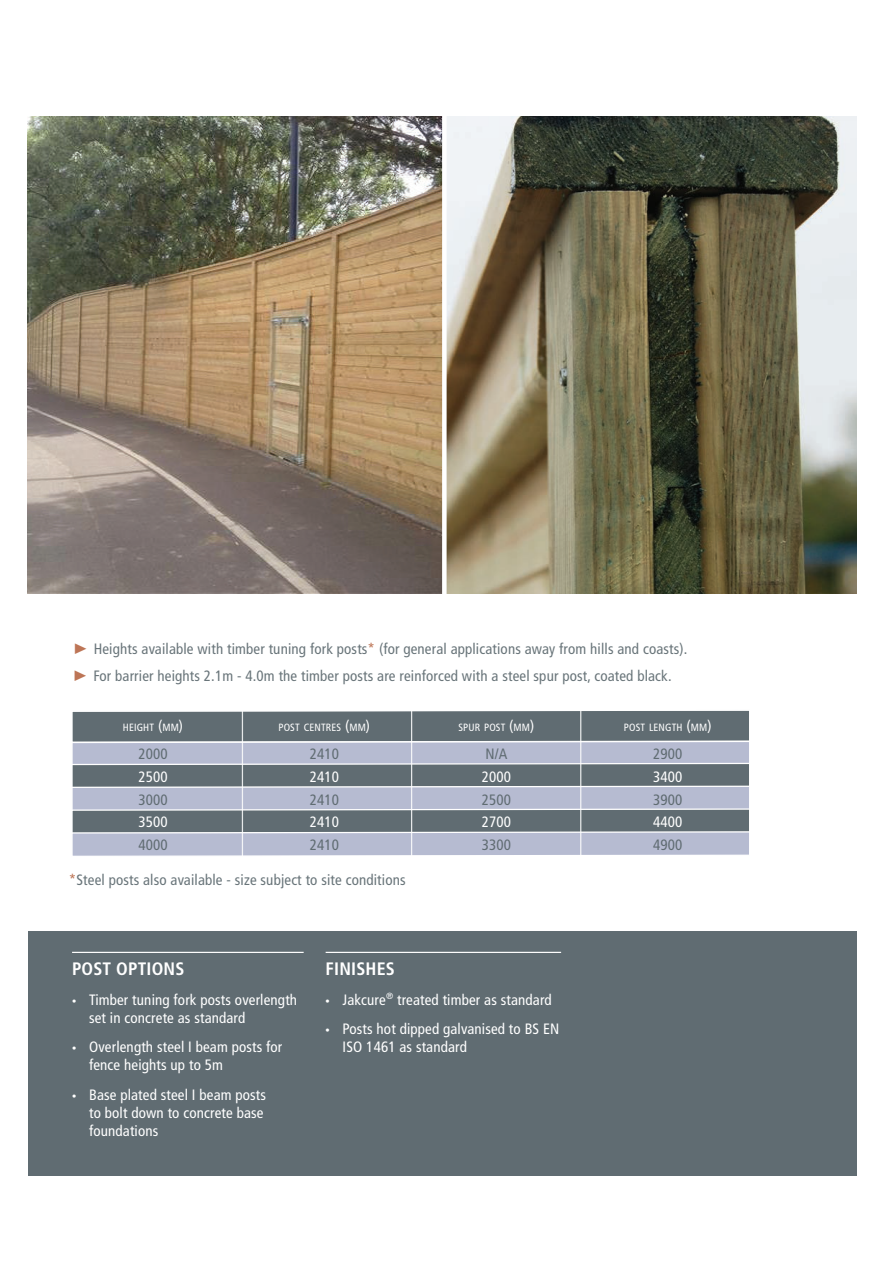
<style>
.page{position:relative;width:893px;height:1263px;background:#fff}
.page>*{position:absolute;margin:0;border:0;box-sizing:border-box;transform-origin:0 0}
.t1{font:700 condensed 18px "Frutiger LT Std";letter-spacing:.01em;color:#fff}
.t2{font:condensed 15px/18px "Frutiger LT Std";letter-spacing:.01em;color:#fff}
.t3{font:condensed 15px "Frutiger LT Std";letter-spacing:.01em;color:#69757a}
.t4{font:condensed 15px "Frutiger LT Std";letter-spacing:.01em;color:#606c72}
.t5{font:condensed 15px "Frutiger LT Std";letter-spacing:.01em;color:#fff}
.t6{font:condensed 10.5px "Frutiger LT Std";letter-spacing:.015em;color:#fff}
.s1{color:#bd7556}
.s2{font-size:15px}
.s3{font-family:"Myriad Pro";font-stretch:normal}
</style>
<div class="page">
<svg style="left:72px;top:710px;width:677px;height:146px;background:#9098a4"></svg>
<div style="left:28px;top:931px;width:828px;height:245px;background:#606c72"></div>
<hr style="left:72px;top:952px;width:232px;height:1px;background:#fff">
<hr style="left:326px;top:952px;width:235px;height:1px;background:#fff">
<img style="left:28px;top:116px;width:828px;height:477px">
<div style="left:442px;top:100px;width:5px;height:507px;background:#fff"></div>
<p class="t3" style="left:94px;top:640px;width:595px">Heights available with timber tuning fork posts<span class="s1">*</span> (for general applications away from hills and coasts).</p>
<p class="t3" style="left:94px;top:667px;width:580px">For barrier heights 2.1m - 4.0m the timber posts are reinforced with a steel spur post, coated black.</p>
<p class="t6" style="left:123px;top:721px;width:62px">HEIGHT <span class="s2">(</span>MM<span class="s2">)</span></p>
<p class="t4" style="left:138px;top:745px;width:31px">2000</p>
<p class="t5" style="left:138px;top:768px;width:31px">2500</p>
<p class="t4" style="left:138px;top:791px;width:31px">3000</p>
<p class="t5" style="left:138px;top:813px;width:31px">3500</p>
<p class="t4" style="left:138px;top:836px;width:31px">4000</p>
<p class="t6" style="left:278px;top:721px;width:93px">POST CENTRES <span class="s2">(</span>MM<span class="s2">)</span></p>
<p class="t4" style="left:310px;top:745px;width:31px">2410</p>
<p class="t5" style="left:310px;top:768px;width:31px">2410</p>
<p class="t4" style="left:310px;top:791px;width:31px">2410</p>
<p class="t5" style="left:310px;top:813px;width:31px">2410</p>
<p class="t4" style="left:310px;top:836px;width:31px">2410</p>
<p class="t3" style="left:69px;top:870px;width:338px"><span class="s1">*</span>Steel posts also available - size subject to site conditions</p>
<p class="t6" style="left:458px;top:721px;width:78px">SPUR POST <span class="s2">(</span>MM<span class="s2">)</span></p>
<p class="t4" style="left:485px;top:745px;width:23px">N/A</p>
<p class="t5" style="left:482px;top:768px;width:31px">2000</p>
<p class="t4" style="left:482px;top:791px;width:31px">2500</p>
<p class="t5" style="left:482px;top:813px;width:31px">2700</p>
<p class="t4" style="left:482px;top:836px;width:31px">3300</p>
<p class="t1" style="left:72px;top:958px;width:114px">POST OPTIONS</p>
<p class="t2" style="left:89px;top:990px;width:210px;text-indent:-17px"><span class="s3">•</span> Timber tuning fork posts overlength set in concrete as standard</p>
<p class="t2" style="left:89px;top:1038px;width:195px;text-indent:-17px"><span class="s3">•</span> Overlength steel I beam posts for fence heights up to 5m</p>
<p class="t2" style="left:89px;top:1086px;width:179px;text-indent:-17px"><span class="s3">•</span> Base plated steel I beam posts to bolt down to concrete base foundations</p>
<p class="t1" style="left:326px;top:958px;width:71px">FINISHES</p>
<p class="t2" style="left:326px;top:990px;width:228px"><span class="s3">•</span> Jakcure<sup>®</sup> treated timber as standard</p>
<p class="t2" style="left:343px;top:1020px;width:218px;text-indent:-17px"><span class="s3">•</span> Posts hot dipped galvanised to BS EN<br>ISO 1461 as standard</p>
<p class="t6" style="left:624px;top:721px;width:89px">POST LENGTH <span class="s2">(</span>MM<span class="s2">)</span></p>
<p class="t4" style="left:653px;top:745px;width:31px">2900</p>
<p class="t5" style="left:653px;top:768px;width:31px">3400</p>
<p class="t4" style="left:653px;top:791px;width:31px">3900</p>
<p class="t5" style="left:653px;top:813px;width:31px">4400</p>
<p class="t4" style="left:653px;top:836px;width:31px">4900</p>
</div>
